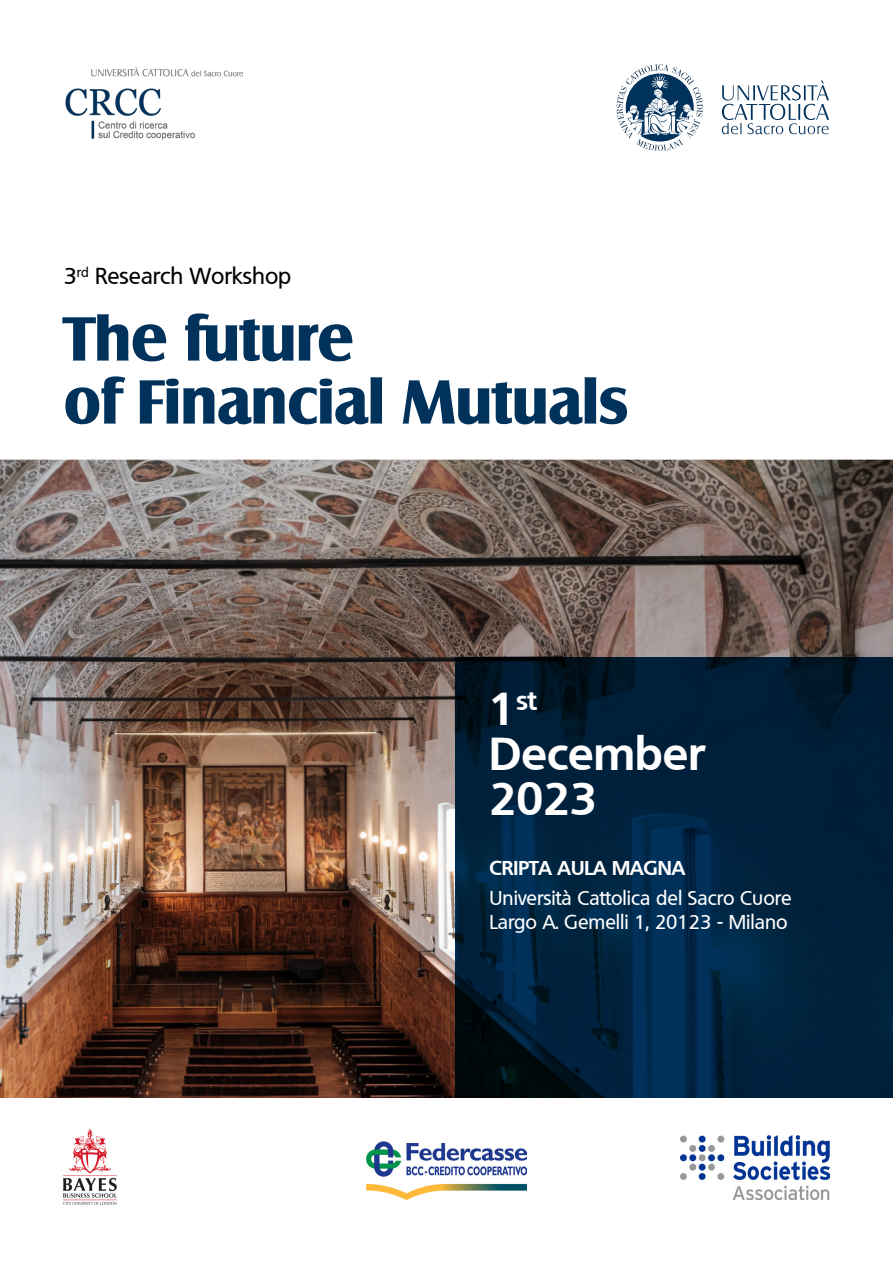
<style>
.page{position:relative;width:893px;height:1263px;background:#fff}
.page>*{position:absolute;margin:0;border:0;box-sizing:border-box;transform-origin:0 0}
.t1{font:700 60px/63px "Salzburg";color:#00325c}
.t2{font:700 45px/45px "Quebec";color:#fff}
.t3{font:700 26.25px "Quebec";color:#fff}
.t4{font:500 22.5px "Quebec";color:#000}
.t5{font:500 19.5px/23.4px "Quebec";color:#fff}
.t6{font:700 19.5px "Quebec";color:#fff}
.s1{font-size:45px}
</style>
<div class="page">
<img style="left:65px;top:67px;width:177px;height:73px">
<img style="left:0;top:460px;width:893px;height:638px">
<svg style="left:455px;top:657px;width:438px;height:441px;background:#00213b"></svg>
<svg style="left:722px;top:81px;width:107px;height:53px"></svg>
<svg style="left:616px;top:64px;width:87px;height:87px"></svg>
<img style="left:63px;top:1128px;width:54px;height:77px">
<img style="left:367px;top:1141px;width:159px;height:58px">
<img style="left:680px;top:1135px;width:149px;height:65px">
<p class="t4" style="left:64px;top:262px;width:229px">3<sup>rd</sup> Research Workshop</p>
<h1 class="t1" style="left:64px;top:307px;width:566px">The future<br>of Financial Mutuals</h1>
<h3 class="t3" style="left:490px;top:684px;width:49px"><span class="s1">1</span>st</h3>
<h2 class="t2" style="left:490px;top:730px;width:217px">December<br>2023</h2>
<p class="t6" style="left:490px;top:855px;width:197px">CRIPTA AULA MAGNA</p>
<p class="t5" style="left:490px;top:886px;width:304px">Università Cattolica del Sacro Cuore<br>Largo A. Gemelli 1, 20123 - Milano</p>
</div>
